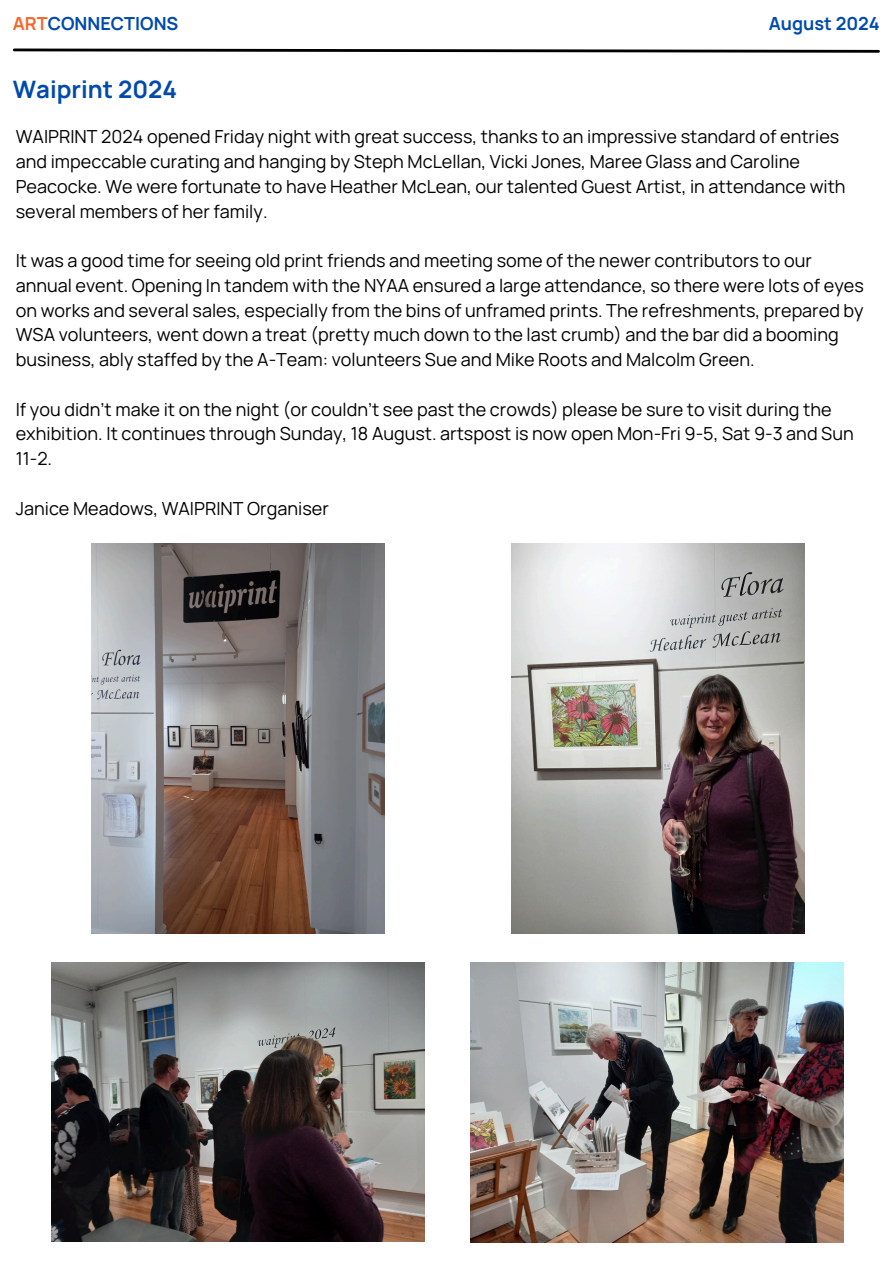
<style>
.page{position:relative;width:893px;height:1263px;background:#fff}
.page>*{position:absolute;margin:0;border:0;box-sizing:border-box;transform-origin:0 0}
.t1{font:700 24px "Manrope";color:#004aad}
.t2{font:18px/24.8px "Manrope";color:#000}
.t3{font:700 18px "Manrope";color:#004aad}
.s1{color:#f3662a}
</style>
<div class="page">
<svg style="left:13px;top:48px;width:867px;height:5px"></svg>
<img style="left:51px;top:962px;width:373px;height:279px">
<img style="left:511px;top:543px;width:293px;height:391px">
<img style="left:471px;top:963px;width:373px;height:279px">
<img style="left:91px;top:543px;width:293px;height:391px">
<p class="t3" style="left:13px;top:11px;width:167px"><span class="s1">ART</span>CONNECTIONS</p>
<p class="t3" style="left:769px;top:11px;width:113px">August 2024</p>
<p class="t1" style="left:13px;top:72px;width:166px">Waiprint 2024</p>
<p class="t2" style="left:16px;top:124px;width:831px">WAIPRINT 2024 opened Friday night with great success, thanks to an impressive standard of entries and impeccable curating and hanging by Steph McLellan, Vicki Jones, Maree Glass and Caroline Peacocke. We were fortunate to have Heather McLean, our talented Guest Artist, in attendance with several members of her family.</p>
<p class="t2" style="left:16px;top:248px;width:849px">It was a good time for seeing old print friends and meeting some of the newer contributors to our annual event. Opening In tandem with the NYAA ensured a large attendance, so there were lots of eyes on works and several sales, especially from the bins of unframed prints. The refreshments, prepared by WSA volunteers, went down a treat (pretty much down to the last crumb) and the bar did a booming business, ably staffed by the A-Team: volunteers Sue and Mike Roots and Malcolm Green.</p>
<p class="t2" style="left:16px;top:396px;width:839px">If you didn’t make it on the night (or couldn’t see past the crowds) please be sure to visit during the exhibition. It continues through Sunday, 18 August. artspost is now open Mon-Fri 9-5, Sat 9-3 and Sun<br>11-2.</p>
<p class="t2" style="left:16px;top:495px;width:314px">Janice Meadows, WAIPRINT Organiser</p>
</div>
